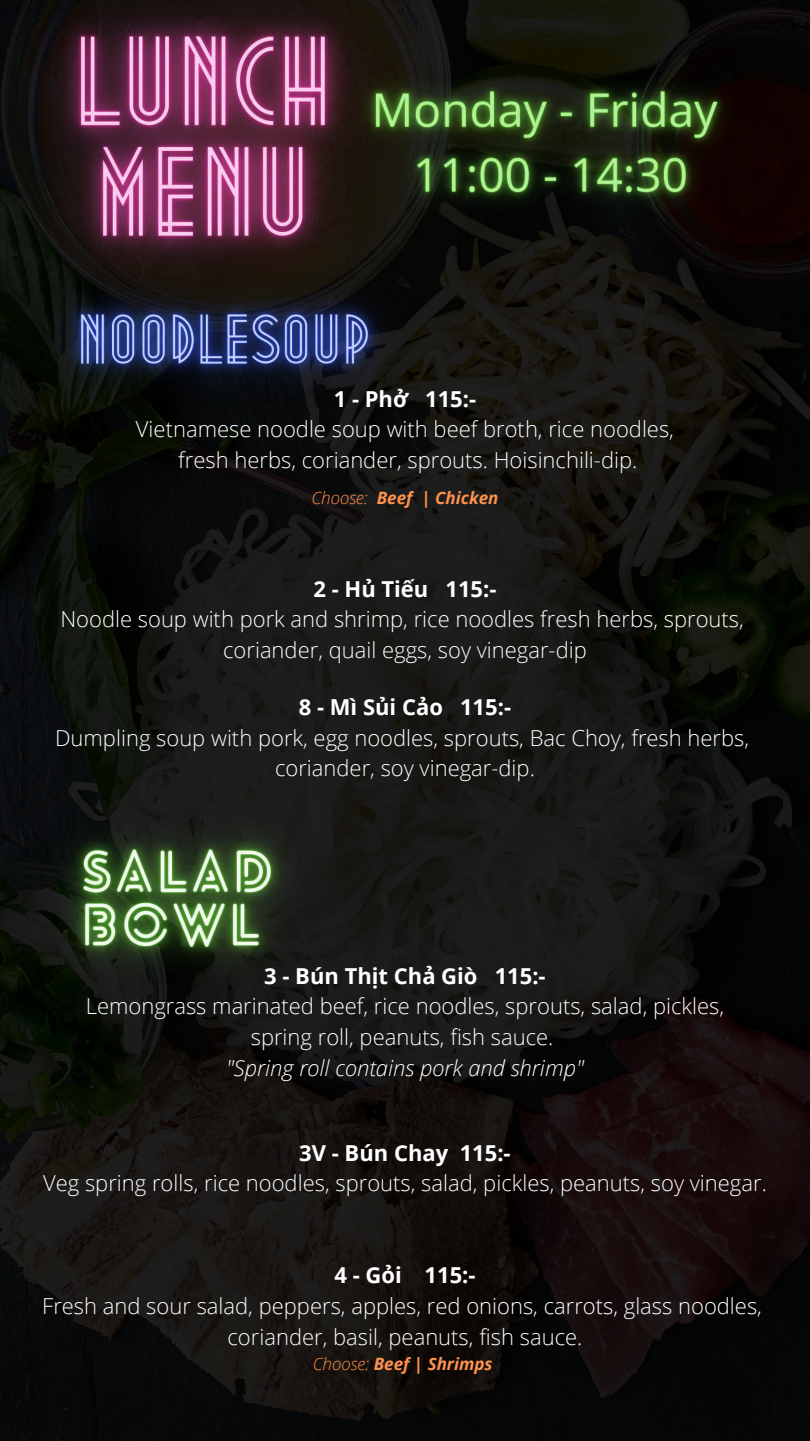
<style>
.page{position:relative;width:810px;height:1441px;background:#fff}
.page>*{position:absolute;margin:0;border:0;box-sizing:border-box;transform-origin:0 0}
.t1{font:300 22px/30.7px "Open Sans";color:#fff;text-align:center}
.t2{font:700 22px "Open Sans";color:#fff}
.t3{font:italic 300 22px "Open Sans";color:#fff}
.t4{font:italic 700 17px "Open Sans";color:#ff914d}
.s1{font-weight:300}
</style>
<div class="page">
<img style="left:0;top:0;width:810px;height:1440px">
<img style="left:0;top:0;width:471px;height:393px">
<img style="left:324px;top:29px;width:453px;height:224px">
<img style="left:7px;top:775px;width:344px;height:257px">
<img style="left:9px;top:241px;width:439px;height:211px">
<p class="t2" style="left:334px;top:383px;width:144px">1 - Phở 115:-</p>
<p class="t1" style="left:136px;top:413px;width:540px">Vietnamese noodle soup with beef broth, rice noodles, fresh herbs, coriander, sprouts. Hoisinchili-dip.</p>
<p class="t4" style="left:312px;top:486px;width:188px"><span class="s1">Choose:</span> Beef | Chicken</p>
<p class="t2" style="left:313px;top:573px;width:185px">2 - Hủ Tiếu 115:-</p>
<p class="t1" style="left:60px;top:603px;width:685px">Noodle soup with pork and shrimp, rice noodles fresh herbs, sprouts, coriander, quail eggs, soy vinegar-dip</p>
<p class="t2" style="left:299px;top:691px;width:214px">8 - Mì Sủi Cảo 115:-</p>
<p class="t1" style="left:55px;top:721px;width:696px">Dumpling soup with pork, egg noodles, sprouts, Bac Choy, fresh herbs, coriander, soy vinegar-dip.</p>
<p class="t2" style="left:264px;top:960px;width:283px">3 - Bún Thịt Chả Giò 115:-</p>
<p class="t1" style="left:86px;top:990px;width:640px">Lemongrass marinated beef, rice noodles, sprouts, salad, pickles, spring roll, peanuts, fish sauce.</p>
<p class="t3" style="left:226px;top:1052px;width:359px">"Spring roll contains pork and shrimp"</p>
<p class="t2" style="left:299px;top:1136px;width:213px">3V - Bún Chay 115:-</p>
<p class="t1" style="left:43px;top:1167px;width:725px">Veg spring rolls, rice noodles, sprouts, salad, pickles, peanuts, soy vinegar.</p>
<p class="t2" style="left:334px;top:1259px;width:143px">4 - Gỏi 115:-</p>
<p class="t1" style="left:42px;top:1289px;width:721px">Fresh and sour salad, peppers, apples, red onions, carrots, glass noodles, coriander, basil, peanuts, fish sauce.</p>
<p class="t4" style="left:313px;top:1351px;width:181px"><span class="s1">Choose:</span> Beef | Shrimps</p>
</div>
